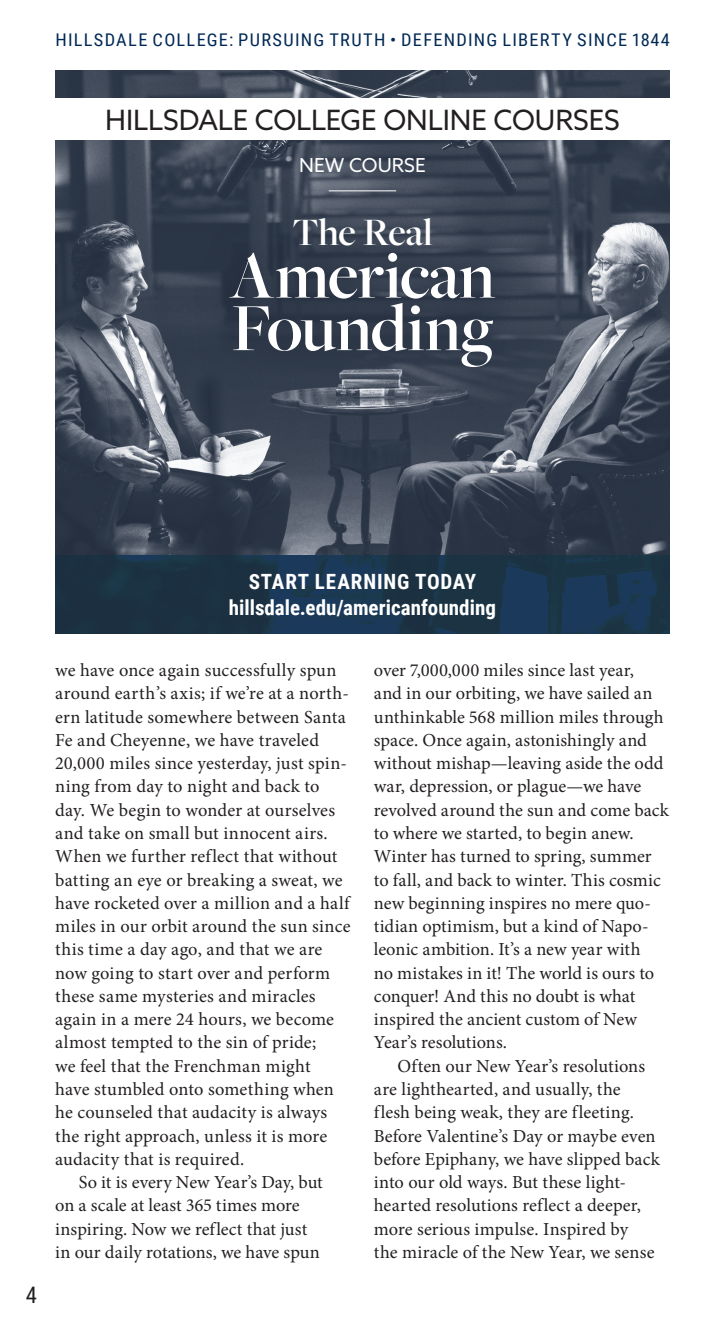
<style>
.page{position:relative;width:725px;height:1323px;background:#fff}
.page>*{position:absolute;margin:0;border:0;box-sizing:border-box;transform-origin:0 0}
.BODY___OLD{font:600 70px/52.5px "Freight Big Pro";letter-spacing:-.005em;color:#fff}
.BODY___OLD-2{font:600 40.25px "Freight Big Pro";letter-spacing:-.01em;color:#fff}
.BODY___OLD-3{font:28px "Azo Sans";letter-spacing:-.005em;color:#231f20}
.t1{font:22.75px "Roboto Condensed";color:#231f20}
.BODY___OLD-4{font:700 21px/26.2px "Roboto Condensed";letter-spacing:.005em;color:#fff;text-align:center}
.BODY___OLD-5{font:19.25px "Azo Sans";letter-spacing:.005em;color:#fff}
.BODY_para{font:18.38px/23.3px "Minion Pro";letter-spacing:.005em;color:#231f20}
.t2{font:17.5px "Roboto Condensed";letter-spacing:.07em;color:#002956;scale:1.05 1}
</style>
<div class="page">
<img style="left:55px;top:71px;width:614px;height:484px">
<div style="left:189px;top:115px;width:346px;height:294px;background:#252f40;opacity:.4"></div>
<div style="left:55px;top:98px;width:614px;height:41px;background:#fff"></div>
<svg style="left:55px;top:555px;width:614px;height:79px;background:#1b344a"></svg>
<hr style="left:329px;top:190px;width:67px;height:1px;background:#fff">
<p class="t2" style="left:55px;top:27px;width:586px">HILLSDALE COLLEGE: PURSUING TRUTH • DEFENDING LIBERTY SINCE 1844</p>
<p class="BODY___OLD-3" style="left:105px;top:101px;width:516px">HILLSDALE COLLEGE ONLINE COURSES</p>
<p class="BODY___OLD-5" style="left:299px;top:152px;width:128px">NEW COURSE</p>
<p class="BODY___OLD-2" style="left:292px;top:206px;width:142px">The Real</p>
<p class="BODY___OLD" style="left:230px;top:247px;width:267px">American<br>Founding</p>
<p class="t1" style="left:26px;top:1279px;width:13px">4</p>
<p class="BODY___OLD-4" style="left:229px;top:567px;width:268px">START LEARNING TODAY hillsdale.edu/americanfounding</p>
<p class="BODY_para" style="left:55px;top:659px;width:297px">we have once again successfully spun around earth’s axis; if we’re at a north&shy;ern latitude somewhere between Santa Fe and Cheyenne, we have traveled 20,000 miles since yesterday, just spin&shy;ning from day to night and back to day. We begin to wonder at ourselves and take on small but innocent airs.<br>When we further reflect that without batting an eye or breaking a sweat, we have rocketed over a million and a half miles in our orbit around the sun since this time a day ago, and that we are now going to start over and perform these same mysteries and miracles again in a mere 24 hours, we become almost tempted to the sin of pride;<br>we feel that the Frenchman might<br>have stumbled onto something when he counseled that audacity is always the right approach, unless it is more audacity that is required.</p>
<p class="BODY_para" style="left:55px;top:1171px;width:269px;text-indent:24px">So it is every New Year’s Day, but on a scale at least 365 times more inspiring. Now we reflect that just in our daily rotations, we have spun</p>
<p class="BODY_para" style="left:374px;top:659px;width:296px">over 7,000,000 miles since last year,<br>and in our orbiting, we have sailed an unthinkable 568 million miles through space. Once again, astonishingly and without mishap—leaving aside the odd war, depression, or plague—we have revolved around the sun and come back to where we started, to begin anew.<br>Winter has turned to spring, summer to fall, and back to winter. This cosmic new beginning inspires no mere quo&shy;tidian optimism, but a kind of Napo&shy;leonic ambition. It’s a new year with<br>no mistakes in it! The world is ours to conquer! And this no doubt is what inspired the ancient custom of New Year’s resolutions.</p>
<p class="BODY_para" style="left:374px;top:1054px;width:287px;text-indent:24px">Often our New Year’s resolutions are lighthearted, and usually, the flesh being weak, they are fleeting.<br>Before Valentine’s Day or maybe even before Epiphany, we have slipped back into our old ways. But these light&shy;hearted resolutions reflect a deeper, more serious impulse. Inspired by<br>the miracle of the New Year, we sense</p>
</div>
